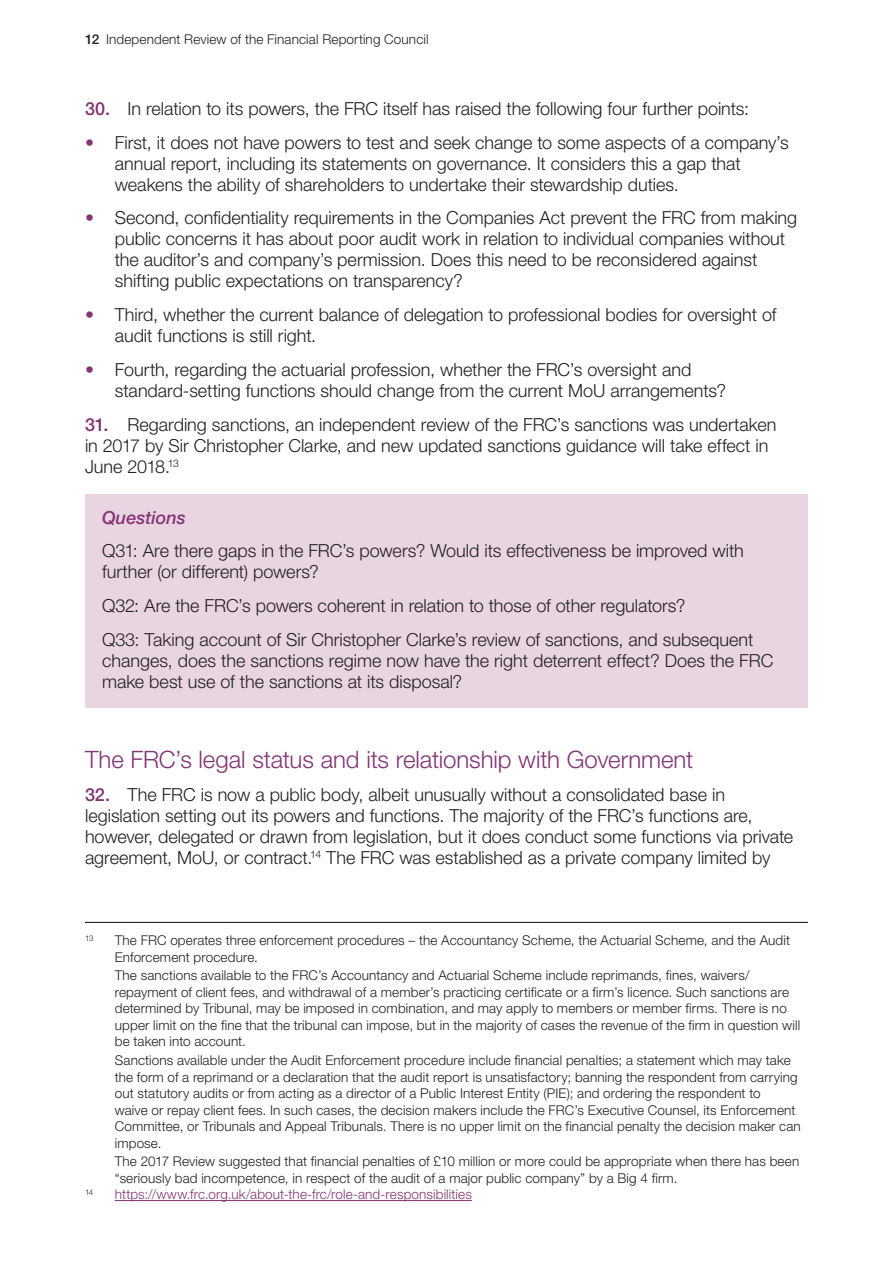
<style>
.page{position:relative;width:893px;height:1263px;background:#fff}
.page>*{position:absolute;margin:0;border:0;box-sizing:border-box;transform-origin:0 0}
.B_Heading{font:300 24px "Helvetica Neue LT Std";letter-spacing:-.005em;color:#833475}
.Box_Text_last{font:300 18px/21px "Helvetica Neue LT Std";color:#231f20}
.Box_Text{font:300 18px/21px "Helvetica Neue LT Std";color:#231f20}
.Box_Head{font:italic 500 18px "Helvetica Neue LT Std";letter-spacing:.005em;color:#833475}
.Footnote{font:300 13.5px/16.5px "Helvetica Neue LT Std";letter-spacing:.01em;color:#231f20}
.Footnote-2{font:300 13.5px "Helvetica Neue LT Std";letter-spacing:.01em;color:#833475}
.Footnote-3{font:300 7.8px "Helvetica Neue LT Std";color:#231f20}
.s1{font-weight:500}
.s2{font-weight:500;color:#833475}
.s3{color:#833475}
</style>
<div class="page">
<div style="left:85px;top:494px;width:723px;height:49px;background:#e9d5e2"></div>
<div style="left:85px;top:527px;width:723px;height:71px;background:#e9d5e2"></div>
<div style="left:85px;top:582px;width:723px;height:50px;background:#e9d5e2"></div>
<div style="left:85px;top:616px;width:723px;height:92px;background:#e9d5e2"></div>
<hr style="left:85px;top:922px;width:723px;height:1px;background:#231f20">
<hr style="left:115px;top:1200px;width:357px;height:1px;background:#833475">
<p class="Footnote" style="left:85px;top:30px;width:345px"><span class="s1">12</span> Independent Review of the Financial Reporting Council</p>
<p class="Box_Text_last" style="left:85px;top:98px;width:665px"><span class="s2">30.</span> In relation to its powers, the FRC itself has raised the following four further points:</p>
<p class="Box_Text_last" style="left:115px;top:131px;width:675px;text-indent:-30px"><span class="s3">•</span> First, it does not have powers to test and seek change to some aspects of a company’s annual report, including its statements on governance. It considers this a gap that weakens the ability of shareholders to undertake their stewardship duties.</p>
<p class="Box_Text_last" style="left:115px;top:207px;width:684px;text-indent:-30px"><span class="s3">•</span> Second, confidentiality requirements in the Companies Act prevent the FRC from making public concerns it has about poor audit work in relation to individual companies without the auditor’s and company’s permission. Does this need to be reconsidered against shifting public expectations on transparency?</p>
<p class="Box_Text_last" style="left:115px;top:304px;width:663px;text-indent:-30px"><span class="s3">•</span> Third, whether the current balance of delegation to professional bodies for oversight of audit functions is still right.</p>
<p class="Box_Text_last" style="left:115px;top:359px;width:613px;text-indent:-30px"><span class="s3">•</span> Fourth, regarding the actuarial profession, whether the FRC’s oversight and standard‑setting functions should change from the current MoU arrangements?</p>
<p class="Box_Text_last" style="left:85px;top:413px;width:693px"><span class="s2">31.</span> Regarding sanctions, an independent review of the FRC’s sanctions was undertaken in 2017 by Sir Christopher Clarke, and new updated sanctions guidance will take effect in<br>June 2018.<sup>13</sup></p>
<p class="Box_Head" style="left:102px;top:506px;width:85px">Questions</p>
<p class="Box_Text" style="left:102px;top:540px;width:643px">Q31: Are there gaps in the FRC’s powers? Would its effectiveness be improved with further (or different) powers?</p>
<p class="Box_Text" style="left:102px;top:595px;width:585px">Q32: Are the FRC’s powers coherent in relation to those of other regulators?</p>
<p class="Box_Text_last" style="left:102px;top:628px;width:673px">Q33: Taking account of Sir Christopher Clarke’s review of sanctions, and subsequent changes, does the sanctions regime now have the right deterrent effect? Does the FRC make best use of the sanctions at its disposal?</p>
<h2 class="B_Heading" style="left:85px;top:744px;width:610px">The FRC’s legal status and its relationship with Government</h2>
<p class="Box_Text_last" style="left:85px;top:784px;width:710px"><span class="s2">32.</span> The FRC is now a public body, albeit unusually without a consolidated base in legislation setting out its powers and functions. The majority of the FRC’s functions are, however, delegated or drawn from legislation, but it does conduct some functions via private agreement, MoU, or contract.<sup>14</sup> The FRC was established as a private company limited by</p>
<p class="Footnote-3" style="left:85px;top:933px;width:10px">13</p>
<p class="Footnote" style="left:115px;top:932px;width:677px">The FRC operates three enforcement procedures – the Accountancy Scheme, the Actuarial Scheme, and the Audit<br>Enforcement procedure.</p>
<p class="Footnote" style="left:115px;top:967px;width:687px">The sanctions available to the FRC’s Accountancy and Actuarial Scheme include reprimands, fines, waivers/ repayment of client fees, and withdrawal of a member’s practicing certificate or a firm’s licence. Such sanctions are determined by Tribunal, may be imposed in combination, and may apply to members or member firms. There is no upper limit on the fine that the tribunal can impose, but in the majority of cases the revenue of the firm in question will be taken into account.</p>
<p class="Footnote" style="left:115px;top:1052px;width:687px">Sanctions available under the Audit Enforcement procedure include financial penalties; a statement which may take the form of a reprimand or a declaration that the audit report is unsatisfactory; banning the respondent from carrying out statutory audits or from acting as a director of a Public Interest Entity (PIE); and ordering the respondent to<br>waive or repay client fees. In such cases, the decision makers include the FRC’s Executive Counsel, its Enforcement Committee, or Tribunals and Appeal Tribunals. There is no upper limit on the financial penalty the decision maker can impose.</p>
<p class="Footnote" style="left:115px;top:1153px;width:686px">The 2017 Review suggested that financial penalties of £10 million or more could be appropriate when there has been “seriously bad incompetence, in respect of the audit of a major public company” by a Big 4 firm.</p>
<p class="Footnote-3" style="left:85px;top:1187px;width:10px">14</p>
<p class="Footnote-2" style="left:115px;top:1186px;width:359px">https://www.frc.org.uk/about-the-frc/role-and-responsibilities</p>
</div>
